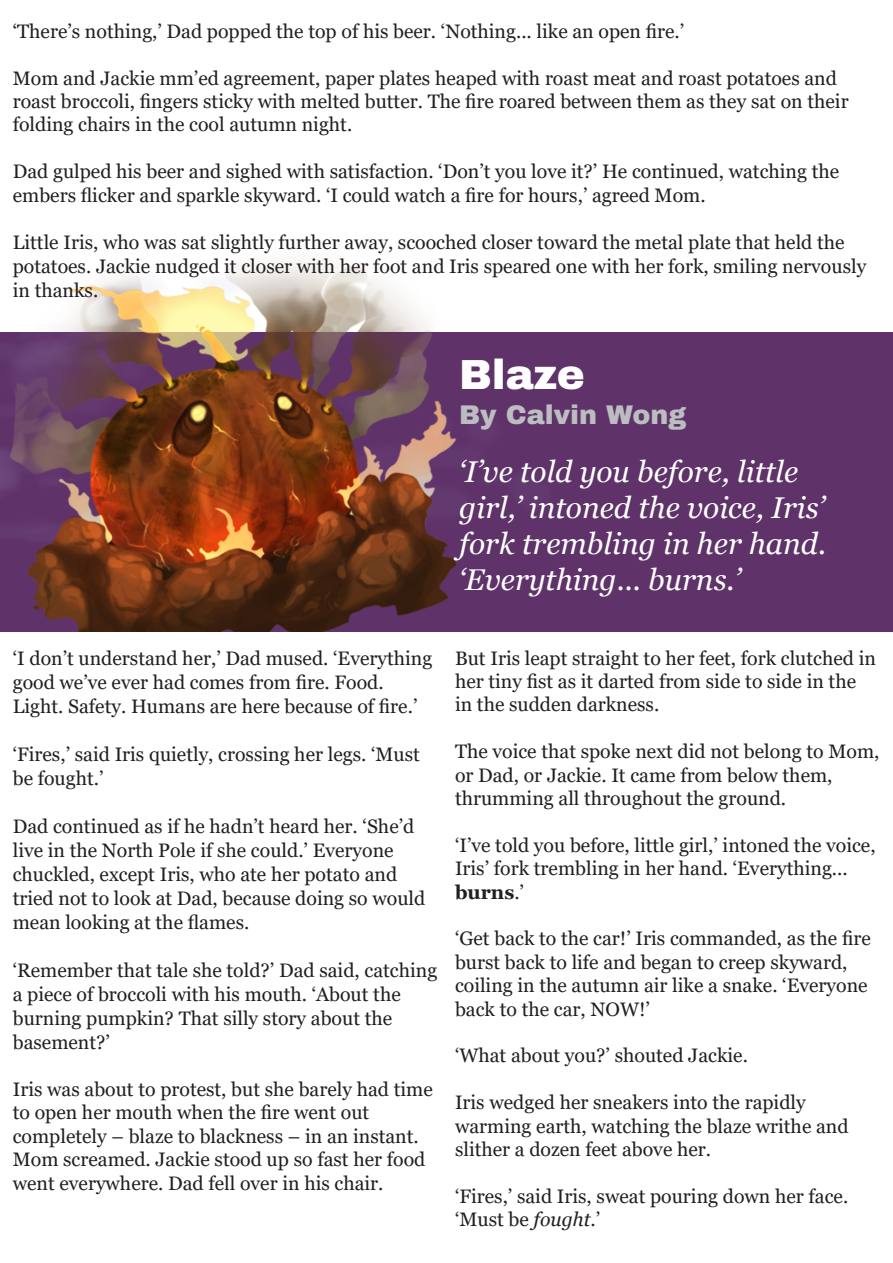
<style>
.page{position:relative;width:893px;height:1263px;background:#fff}
.page>*{position:absolute;margin:0;border:0;box-sizing:border-box;transform-origin:0 0}
.t1{font:900 42px "Archivo";color:#fff}
.t2{font:italic 30px/36px "Georgia";color:#fff}
.t3{font:900 27px "Archivo";color:#bcbdc0}
.t4{font:19.5px/23.4px "Georgia";color:#231f20}
.s1{font-weight:700}
.s2{font-style:italic}
</style>
<div class="page">
<div style="left:0;top:332px;width:893px;height:299px;background:#5f336a"></div>
<img style="left:0;top:262px;width:457px;height:369px">
<p class="t4" style="left:13px;top:20px;width:673px">‘There’s nothing,’ Dad popped the top of his beer. ‘Nothing... like an open fire.’</p>
<p class="t4" style="left:13px;top:67px;width:837px">Mom and Jackie mm’ed agreement, paper plates heaped with roast meat and roast potatoes and roast broccoli, fingers sticky with melted butter. The fire roared between them as they sat on their folding chairs in the cool autumn night.</p>
<p class="t4" style="left:13px;top:160px;width:828px">Dad gulped his beer and sighed with satisfaction. ‘Don’t you love it?’ He continued, watching the embers flicker and sparkle skyward. ‘I could watch a fire for hours,’ agreed Mom.</p>
<p class="t4" style="left:13px;top:231px;width:855px;line-height:24px">Little Iris, who was sat slightly further away, scooched closer toward the metal plate that held the potatoes. Jackie nudged it closer with her foot and Iris speared one with her fork, smiling nervously in thanks.</p>
<p class="t1" style="left:459px;top:349px;width:127px">Blaze</p>
<p class="t3" style="left:459px;top:398px;width:229px">By Calvin Wong</p>
<p class="t2" style="left:459px;top:454px;width:368px">‘I’ve told you before, little girl,’ intoned the voice, Iris’ fork trembling in her hand. ‘Everything... burns.’</p>
<p class="t4" style="left:13px;top:646px;width:421px;line-height:24px">‘I don’t understand her,’ Dad mused. ‘Everything good we’ve ever had comes from fire. Food.<br>Light. Safety. Humans are here because of fire.’</p>
<p class="t4" style="left:13px;top:742px;width:409px;line-height:24px">‘Fires,’ said Iris quietly, crossing her legs. ‘Must be fought.’</p>
<p class="t4" style="left:13px;top:814px;width:414px;line-height:24px">Dad continued as if he hadn’t heard her. ‘She’d live in the North Pole if she could.’ Everyone chuckled, except Iris, who ate her potato and tried not to look at Dad, because doing so would mean looking at the flames.</p>
<p class="t4" style="left:13px;top:958px;width:426px;line-height:24px">‘Remember that tale she told?’ Dad said, catching a piece of broccoli with his mouth. ‘About the burning pumpkin? That silly story about the basement?’</p>
<p class="t4" style="left:13px;top:1078px;width:422px">Iris was about to protest, but she barely had time</p>
<p class="t4" style="left:13px;top:1101px;width:414px">to open her mouth when the fire went out completely – blaze to blackness – in an instant.<br>Mom screamed. Jackie stood up so fast her food went everywhere. Dad fell over in his chair.</p>
<p class="t4" style="left:455px;top:646px;width:422px">But Iris leapt straight to her feet, fork clutched in her tiny fist as it darted from side to side in the</p>
<p class="t4" style="left:455px;top:693px;width:206px">in the sudden darkness.</p>
<p class="t4" style="left:455px;top:740px;width:426px">The voice that spoke next did not belong to Mom, or Dad, or Jackie. It came from below them, thrumming all throughout the ground.</p>
<p class="t4" style="left:455px;top:834px;width:422px">‘I’ve told you before, little girl,’ intoned the voice,<br>Iris’ fork trembling in her hand. ‘Everything... <span class="s1">burns</span>.’</p>
<p class="t4" style="left:455px;top:927px;width:417px">‘Get back to the car!’ Iris commanded, as the fire burst back to life and began to creep skyward, coiling in the autumn air like a snake. ‘Everyone back to the car, NOW!’</p>
<p class="t4" style="left:455px;top:1044px;width:294px">‘What about you?’ shouted Jackie.</p>
<p class="t4" style="left:455px;top:1091px;width:395px">Iris wedged her sneakers into the rapidly warming earth, watching the blaze writhe and slither a dozen feet above her.</p>
<p class="t4" style="left:455px;top:1185px;width:395px">‘Fires,’ said Iris, sweat pouring down her face. ‘Must be <span class="s2">fought</span>.’</p>
</div>
